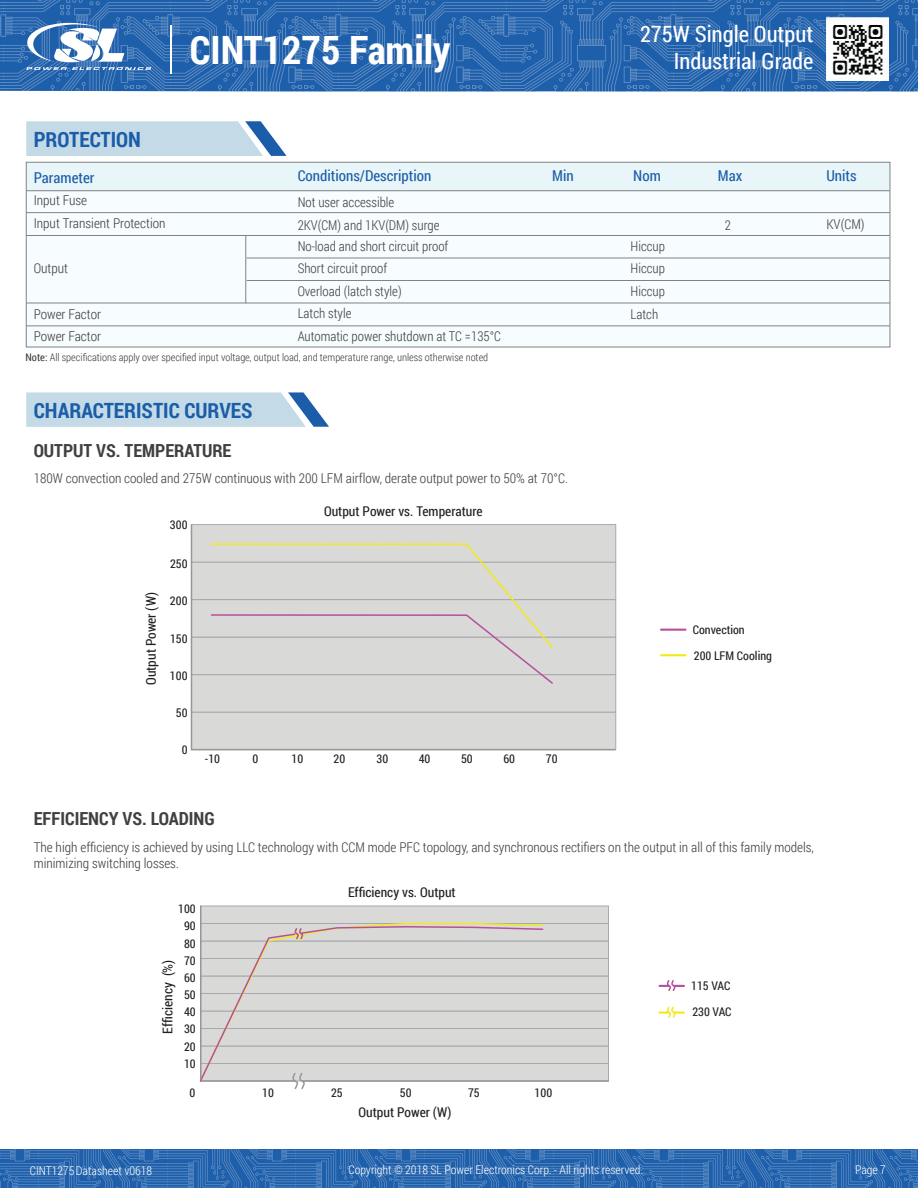
<style>
.page{position:relative;width:918px;height:1188px;background:#fff}
.page>*{position:absolute;margin:0;border:0;box-sizing:border-box;transform-origin:0 0}
.t1{font:700 39px "Roboto Condensed";color:#fff}
.t2{font:22.5px/27px "Roboto Condensed";color:#fff;text-align:right}
.t3{font:700 21px "Roboto Condensed";color:#1b5da9}
.t4{font:700 18px "Roboto Condensed";color:#413f41}
.t5{font:15px "Roboto Condensed";color:#1b5da9}
.t6{font:300 13.5px/22.5px "Roboto Condensed";color:#3e3e3f}
.t7{font:13.5px "Roboto Condensed";color:#231f20}
.t8{font:12px/26.2px "Roboto Condensed";color:#231f20}
.t9{font:300 12px "Roboto Condensed";color:#fff}
.t10{font:300 10.5px "Roboto Condensed";color:#3e3e3f}
.s1{font-weight:400;color:#413f41}
</style>
<div class="page">
<img style="left:0;top:1150px;width:918px;height:38px">
<svg style="left:26px;top:121px;width:261px;height:35px;background:#bfd6e5"></svg>
<div style="left:26px;top:191px;width:864px;height:157px;background:#f7fcfe"></div>
<div style="left:26px;top:162px;width:864px;height:29px;background:#e9f6f9"></div>
<hr style="left:245px;top:235px;width:1px;height:68px;background:#808285">
<svg style="left:26px;top:392px;width:303px;height:35px;background:#c0d7e5"></svg>
<hr style="left:660px;top:629px;width:26px;height:2px;background:#b9519f">
<hr style="left:660px;top:654px;width:26px;height:2px;background:#f2eb17">
<div style="left:26px;top:162px;width:864px;height:185px;border:1px solid #808285"></div>
<hr style="left:26px;top:190px;width:864px;height:1px;background:#808285">
<hr style="left:26px;top:212px;width:864px;height:1px;background:#808285">
<hr style="left:26px;top:235px;width:864px;height:1px;background:#808285">
<hr style="left:247px;top:258px;width:643px;height:1px;background:#808285">
<hr style="left:247px;top:280px;width:643px;height:1px;background:#808285">
<hr style="left:26px;top:303px;width:864px;height:1px;background:#808285">
<hr style="left:26px;top:325px;width:864px;height:1px;background:#808285">
<div style="left:200px;top:1063px;width:409px;height:18px;background:#d9d9d8;border:1px solid #a8a9ad"></div>
<div style="left:200px;top:1046px;width:409px;height:18px;background:#d9d9d8;border:1px solid #a8a9ad"></div>
<div style="left:200px;top:1028px;width:409px;height:18px;background:#d9d9d8;border:1px solid #a8a9ad"></div>
<div style="left:200px;top:1011px;width:409px;height:18px;background:#d9d9d8;border:1px solid #a8a9ad"></div>
<div style="left:200px;top:993px;width:409px;height:18px;background:#d9d9d8;border:1px solid #a8a9ad"></div>
<div style="left:200px;top:976px;width:409px;height:18px;background:#d9d9d8;border:1px solid #a8a9ad"></div>
<div style="left:200px;top:958px;width:409px;height:18px;background:#d9d9d8;border:1px solid #a8a9ad"></div>
<div style="left:200px;top:941px;width:409px;height:18px;background:#d9d9d8;border:1px solid #a8a9ad"></div>
<div style="left:200px;top:923px;width:409px;height:18px;background:#d9d9d8;border:1px solid #a8a9ad"></div>
<div style="left:200px;top:906px;width:409px;height:18px;background:#d9d9d8;border:1px solid #a8a9ad"></div>
<hr style="left:302px;top:1080px;width:307px;height:2px;background:#979797">
<svg style="left:199px;top:905px;width:345px;height:184px"></svg>
<svg style="left:190px;top:524px;width:427px;height:227px;background:#d6d6d5"></svg>
<svg style="left:659px;top:980px;width:26px;height:11px"></svg>
<svg style="left:659px;top:1006px;width:26px;height:12px"></svg>
<svg style="left:210px;top:543px;width:344px;height:142px;background:#d7d6d3"></svg>
<img style="left:0;top:0;width:918px;height:92px">
<img style="left:826px;top:17px;width:62px;height:63px">
<svg style="left:25px;top:23px;width:126px;height:47px"></svg>
<hr style="left:170px;top:25px;width:2px;height:49px;background:#fff">
<h1 class="t1" style="left:190px;top:23px;width:262px">CINT1275 Family</h1>
<h2 class="t2" style="left:640px;top:19px;width:175px">275W Single Output<br>Industrial Grade</h2>
<h3 class="t3" style="left:34px;top:124px;width:109px">PROTECTION</h3>
<p class="t5" style="left:34px;top:167px;width:62px">Parameter</p>
<p class="t5" style="left:298px;top:165px;width:135px">Conditions/Description</p>
<p class="t5" style="left:552px;top:165px;width:23px">Min</p>
<p class="t5" style="left:633px;top:165px;width:29px">Nom</p>
<p class="t5" style="left:718px;top:165px;width:26px">Max</p>
<p class="t5" style="left:826px;top:165px;width:32px">Units</p>
<p class="t6" style="left:34px;top:189px;width:133px">Input Fuse<br>Input Transient Protection</p>
<p class="t6" style="left:34px;top:257px;width:36px">Output</p>
<p class="t6" style="left:34px;top:302px;width:69px">Power Factor</p>
<p class="t6" style="left:298px;top:302px;width:55px">Latch style</p>
<p class="t6" style="left:34px;top:324px;width:69px">Power Factor</p>
<p class="t6" style="left:298px;top:325px;width:205px">Automatic power shutdown at TC =135°C</p>
<p class="t6" style="left:298px;top:191px;width:143px">Not user accessible<br>2KV(CM) and 1KV(DM) surge</p>
<p class="t6" style="left:725px;top:213px;width:8px">2</p>
<p class="t6" style="left:826px;top:213px;width:40px">KV(CM)</p>
<p class="t6" style="left:298px;top:235px;width:152px;line-height:21.9px">No-load and short circuit proof<br>Short circuit proof</p>
<p class="t6" style="left:631px;top:235px;width:36px;line-height:22px">Hiccup<br>Hiccup</p>
<p class="t6" style="left:298px;top:279px;width:105px">Overload (latch style)</p>
<p class="t6" style="left:631px;top:279px;width:36px">Hiccup</p>
<p class="t6" style="left:631px;top:303px;width:29px">Latch</p>
<p class="t10" style="left:26px;top:350px;width:464px"><span class="s1">Note:</span> All specifications apply over specified input voltage, output load, and temperature range, unless otherwise noted</p>
<h3 class="t3" style="left:34px;top:395px;width:220px">CHARACTERISTIC CURVES</h3>
<h3 class="t4" style="left:34px;top:438px;width:199px">OUTPUT VS. TEMPERATURE</h3>
<p class="t6" style="left:34px;top:466px;width:536px">180W convection cooled and 275W continuous with 200 LFM airflow, derate output power to 50% at 70°C.</p>
<p class="t7" style="left:142px;top:685px;width:94px;rotate:-90deg">Output Power (W)</p>
<p class="t8" style="left:170px;top:512px;width:19px">300</p>
<p class="t8" style="left:170px;top:550px;width:19px">250</p>
<p class="t8" style="left:170px;top:587px;width:19px">200</p>
<p class="t8" style="left:170px;top:625px;width:19px">150</p>
<p class="t8" style="left:170px;top:662px;width:19px">100</p>
<p class="t8" style="left:176px;top:699px;width:13px">50</p>
<p class="t8" style="left:182px;top:737px;width:7px">0</p>
<p class="t7" style="left:324px;top:502px;width:160px">Output Power vs. Temperature</p>
<p class="t8" style="left:205px;top:746px;width:17px">-10</p>
<p class="t8" style="left:253px;top:746px;width:7px">0</p>
<p class="t8" style="left:292px;top:746px;width:13px">10</p>
<p class="t8" style="left:334px;top:746px;width:13px">20</p>
<p class="t8" style="left:377px;top:746px;width:13px">30</p>
<p class="t8" style="left:419px;top:746px;width:13px">40</p>
<p class="t8" style="left:461px;top:746px;width:13px">50</p>
<p class="t8" style="left:503px;top:746px;width:13px">60</p>
<p class="t8" style="left:546px;top:746px;width:13px">70</p>
<h3 class="t4" style="left:34px;top:806px;width:183px">EFFICIENCY VS. LOADING</h3>
<p class="t8" style="left:693px;top:616px;width:81px">Convection<br>200 LFM Cooling</p>
<p class="t6" style="left:34px;top:839px;width:782px;line-height:16.2px">The high efficiency is achieved by using LLC technology with CCM mode PFC topology, and synchronous rectifiers on the output in all of this family models, minimizing switching losses.</p>
<p class="t8" style="left:178px;top:895px;width:19px">100</p>
<p class="t8" style="left:184px;top:912px;width:13px">90</p>
<p class="t7" style="left:158px;top:1034px;width:75px;rotate:-90deg">Efficiency (%)</p>
<p class="t8" style="left:184px;top:930px;width:13px">80</p>
<p class="t8" style="left:184px;top:947px;width:13px">70</p>
<p class="t8" style="left:184px;top:964px;width:13px">60</p>
<p class="t8" style="left:184px;top:981px;width:13px">50</p>
<p class="t8" style="left:184px;top:998px;width:13px">40</p>
<p class="t8" style="left:184px;top:1015px;width:13px">30</p>
<p class="t8" style="left:184px;top:1033px;width:13px">20</p>
<p class="t8" style="left:184px;top:1050px;width:13px">10</p>
<p class="t7" style="left:348px;top:883px;width:109px">Efficiency vs. Output</p>
<p class="t8" style="left:189px;top:1079px;width:7px">0</p>
<p class="t8" style="left:262px;top:1079px;width:13px">10</p>
<p class="t8" style="left:331px;top:1079px;width:13px">25</p>
<p class="t8" style="left:400px;top:1079px;width:13px">50</p>
<p class="t8" style="left:468px;top:1079px;width:13px">75</p>
<p class="t8" style="left:535px;top:1079px;width:19px">100</p>
<p class="t7" style="left:359px;top:1103px;width:94px">Output Power (W)</p>
<p class="t8" style="left:691px;top:972px;width:42px">115 VAC<br>230 VAC</p>
<p class="t9" style="left:30px;top:1163px;width:124px">CINT1275Datasheet v0618</p>
<p class="t9" style="left:348px;top:1162px;width:296px">Copyright © 2018 SL Power Electronics Corp. - All rights reserved.</p>
<p class="t9" style="left:855px;top:1162px;width:32px">Page 7</p>
</div>
